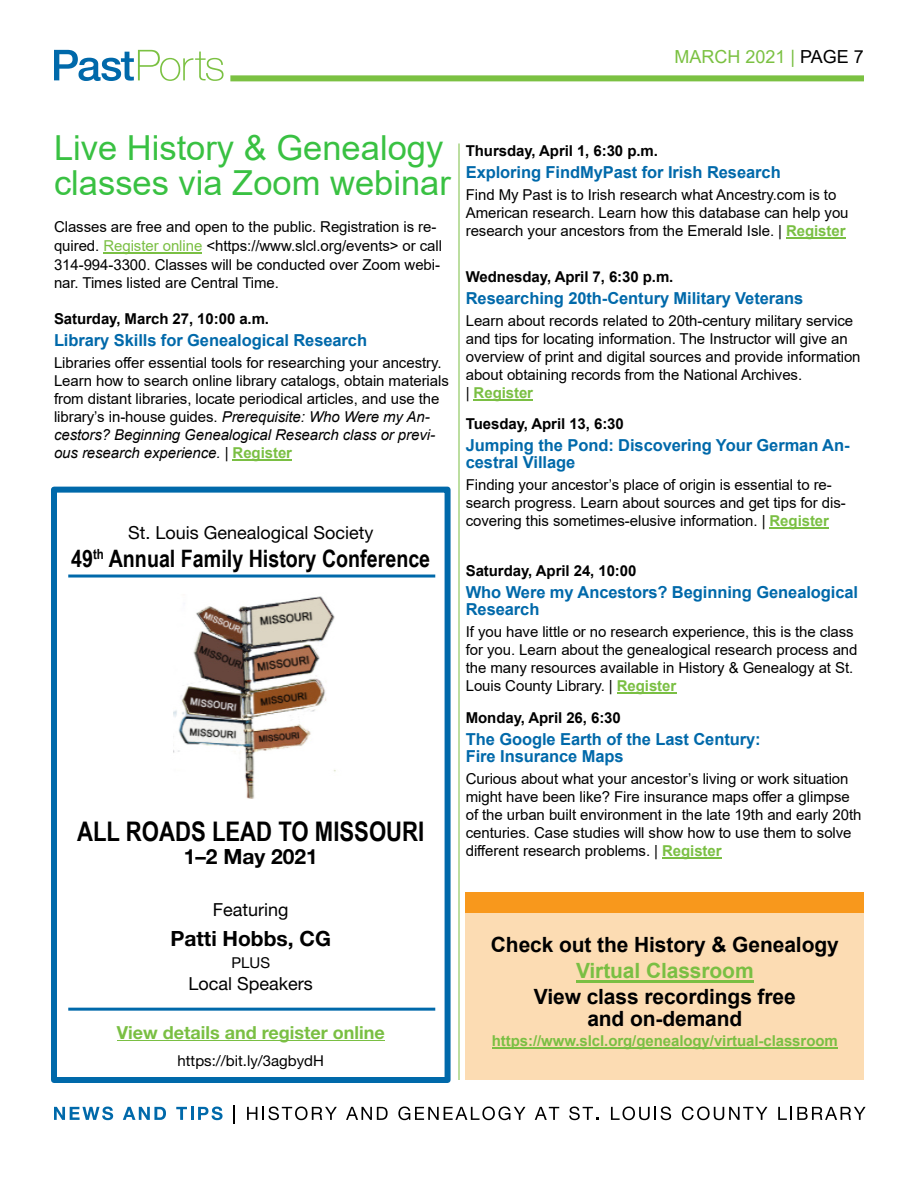
<style>
.page{position:relative;width:918px;height:1188px;background:#fff}
.page>*{position:absolute;margin:0;border:0;box-sizing:border-box;transform-origin:0 0}
.t1{font:34.5px/35.7px "Arial";color:#39c142}
.t2{font:700 27px "Arial Narrow";color:#000}
.t3{font:700 24px "Arial Narrow";color:#000}
.t4{font:700 21px/21.8px "Arial";letter-spacing:-.005em;color:#000;text-align:center}
.t5{font:700 21px "Helvetica Neue LT Std";color:#000}
.t6{font:700 21px "Arial";letter-spacing:-.005em;color:#7abf43}
.t7{font:18px "Helvetica Neue LT Std";color:#000}
.t8{font:700 18px "Helvetica Neue LT Std";color:#7abf43}
.t9{font:18px "Arial";color:#7bc142}
.t10{font:700 16.5px/17.1px "Arial";letter-spacing:-.005em;color:#0069aa}
.t11{font:15px/18px "Arial";letter-spacing:-.005em;color:#000}
.t12{font:700 15px "Arial";letter-spacing:-.005em;color:#000}
.t13{font:700 15px "Arial";letter-spacing:-.005em;color:#7abf43}
.t14{font:15px "Helvetica Neue LT Std";color:#000}
.s1{color:#7abf43}
.s2{color:#000}
.s3{font-style:italic}
.s4{font-weight:700;color:#7abf43}
</style>
<div class="page">
<hr style="left:103px;top:252px;width:99px;height:2px;background:#7abf43">
<hr style="left:233px;top:460px;width:59px;height:1px;background:#7abf43">
<hr style="left:786px;top:238px;width:60px;height:1px;background:#7abf43">
<hr style="left:474px;top:400px;width:59px;height:1px;background:#7abf43">
<hr style="left:770px;top:528px;width:59px;height:1px;background:#7abf43">
<hr style="left:617px;top:693px;width:59px;height:1px;background:#7abf43">
<hr style="left:662px;top:858px;width:60px;height:1px;background:#7abf43">
<svg style="left:54px;top:50px;width:170px;height:31px"></svg>
<div style="left:230px;top:75px;width:634px;height:6px;background:#7bc142"></div>
<svg style="left:54px;top:1107px;width:59px;height:13px"></svg>
<svg style="left:123px;top:1107px;width:43px;height:13px"></svg>
<svg style="left:176px;top:1107px;width:47px;height:13px"></svg>
<svg style="left:234px;top:1106px;width:1px;height:18px"></svg>
<svg style="left:247px;top:1107px;width:90px;height:13px"></svg>
<svg style="left:346px;top:1107px;width:42px;height:13px"></svg>
<svg style="left:398px;top:1107px;width:127px;height:13px"></svg>
<svg style="left:535px;top:1107px;width:24px;height:13px"></svg>
<svg style="left:569px;top:1107px;width:30px;height:13px"></svg>
<svg style="left:611px;top:1107px;width:60px;height:13px"></svg>
<svg style="left:682px;top:1107px;width:85px;height:13px"></svg>
<svg style="left:778px;top:1107px;width:88px;height:13px"></svg>
<div style="left:51px;top:487px;width:400px;height:596px;border:6px solid #0069aa"></div>
<img style="left:173px;top:596px;width:163px;height:203px">
<hr style="left:117px;top:1040px;width:268px;height:1px;background:#7abf43">
<hr style="left:68px;top:1008px;width:367px;height:3px;background:#0069aa">
<hr style="left:68px;top:575px;width:367px;height:3px;background:#0069aa">
<hr style="left:459px;top:143px;width:1px;height:937px;background:#7abf43">
<div style="left:466px;top:903px;width:398px;height:177px;background:#fcdcb3"></div>
<hr style="left:576px;top:980px;width:178px;height:2px;background:#7abf43">
<hr style="left:492px;top:1047px;width:346px;height:2px;background:#7abf43">
<div style="left:466px;top:892px;width:398px;height:21px;background:#f8981c"></div>
<p class="t9" style="left:675px;top:50px;width:191px">MARCH 2021 <span class="s1">|</span> <span class="s2">PAGE 7</span></p>
<h1 class="t1" style="left:54px;top:133px;width:398px">Live History &amp; Genealogy classes via Zoom webinar</h1>
<p class="t11" style="left:54px;top:219px;width:390px;line-height:18.8px">Classes are free and open to the public. Registration is re&shy;quired. <span class="s1">Register online</span> &lt;https://www.slcl.org/events&gt; or call 314-994-3300. Classes will be conducted over Zoom webi&shy;nar. Times listed are Central Time.</p>
<p class="t12" style="left:54px;top:313px;width:217px">Saturday, March 27, 10:00 a.m.</p>
<p class="t10" style="left:54px;top:333px;width:315px">Library Skills for Genealogical Research</p>
<p class="t11" style="left:54px;top:355px;width:396px">Libraries offer essential tools for researching your ancestry.<br>Learn how to search online library catalogs, obtain materials from distant libraries, locate periodical articles, and use the library’s in-house guides. <span class="s3">Prerequisite: Who Were my An&shy;cestors? Beginning Genealogical Research class or previ&shy;ous research experience.</span> | <span class="s4">Register</span></p>
<p class="t7" style="left:128px;top:526px;width:247px">St. Louis Genealogical Society</p>
<h3 class="t3" style="left:71px;top:550px;width:360px">49<sup>th</sup> Annual Family History Conference</h3>
<h2 class="t2" style="left:77px;top:821px;width:349px">ALL ROADS LEAD TO MISSOURI</h2>
<h3 class="t5" style="left:184px;top:849px;width:136px">1–2 May 2021</h3>
<p class="t7" style="left:213px;top:903px;width:77px">Featuring</p>
<h3 class="t5" style="left:170px;top:931px;width:162px">Patti Hobbs, CG</h3>
<p class="t14" style="left:231px;top:958px;width:40px">PLUS</p>
<p class="t7" style="left:189px;top:977px;width:126px">Local Speakers</p>
<p class="t8" style="left:117px;top:1026px;width:269px">View details and register online</p>
<p class="t14" style="left:178px;top:1055px;width:148px">https://bit.ly/3agbydH</p>
<p class="t12" style="left:466px;top:145px;width:194px">Thursday, April 1, 6:30 p.m.</p>
<p class="t10" style="left:466px;top:165px;width:317px">Exploring FindMyPast for Irish Research</p>
<p class="t11" style="left:466px;top:187px;width:384px">Find My Past is to Irish research what Ancestry.com is to<br>American research. Learn how this database can help you research your ancestors from the Emerald Isle. | <span class="s4">Register</span></p>
<p class="t12" style="left:466px;top:271px;width:209px">Wednesday, April 7, 6:30 p.m.</p>
<p class="t10" style="left:466px;top:291px;width:339px">Researching 20th-Century Military Veterans</p>
<p class="t11" style="left:466px;top:313px;width:396px">Learn about records related to 20th-century military service and tips for locating information. The Instructor will give an overview of print and digital sources and provide information about obtaining records from the National Archives.<br>| <span class="s4">Register</span></p>
<p class="t12" style="left:466px;top:418px;width:160px">Tuesday, April 13, 6:30</p>
<p class="t10" style="left:466px;top:438px;width:385px">Jumping the Pond: Discovering Your German An&shy;cestral Village</p>
<p class="t11" style="left:466px;top:477px;width:382px">Finding your ancestor’s place of origin is essential to re&shy;search progress. Learn about sources and get tips for dis&shy;covering this sometimes-elusive information. | <span class="s4">Register</span></p>
<p class="t12" style="left:466px;top:565px;width:172px">Saturday, April 24, 10:00</p>
<p class="t10" style="left:466px;top:585px;width:394px">Who Were my Ancestors? Beginning Genealogical<br>Research</p>
<p class="t11" style="left:466px;top:624px;width:393px">If you have little or no research experience, this is the class for you. Learn about the genealogical research process and the many resources available in History &amp; Genealogy at St.<br>Louis County Library. | <span class="s4">Register</span></p>
<p class="t12" style="left:466px;top:712px;width:157px">Monday, April 26, 6:30</p>
<p class="t10" style="left:466px;top:732px;width:296px">The Google Earth of the Last Century:<br>Fire Insurance Maps</p>
<p class="t11" style="left:466px;top:771px;width:397px">Curious about what your ancestor’s living or work situation might have been like? Fire insurance maps offer a glimpse of the urban built environment in the late 19th and early 20th centuries. Case studies will show how to use them to solve different research problems. | <span class="s4">Register</span></p>
<h3 class="t4" style="left:491px;top:936px;width:349px">Check out the History &amp; Genealogy</h3>
<h3 class="t6" style="left:576px;top:963px;width:179px">Virtual Classroom</h3>
<h3 class="t4" style="left:534px;top:988px;width:263px">View class recordings free and on-demand</h3>
<p class="t13" style="left:492px;top:1035px;width:347px">https://www.slcl.org/genealogy/virtual-classroom</p>
</div>
